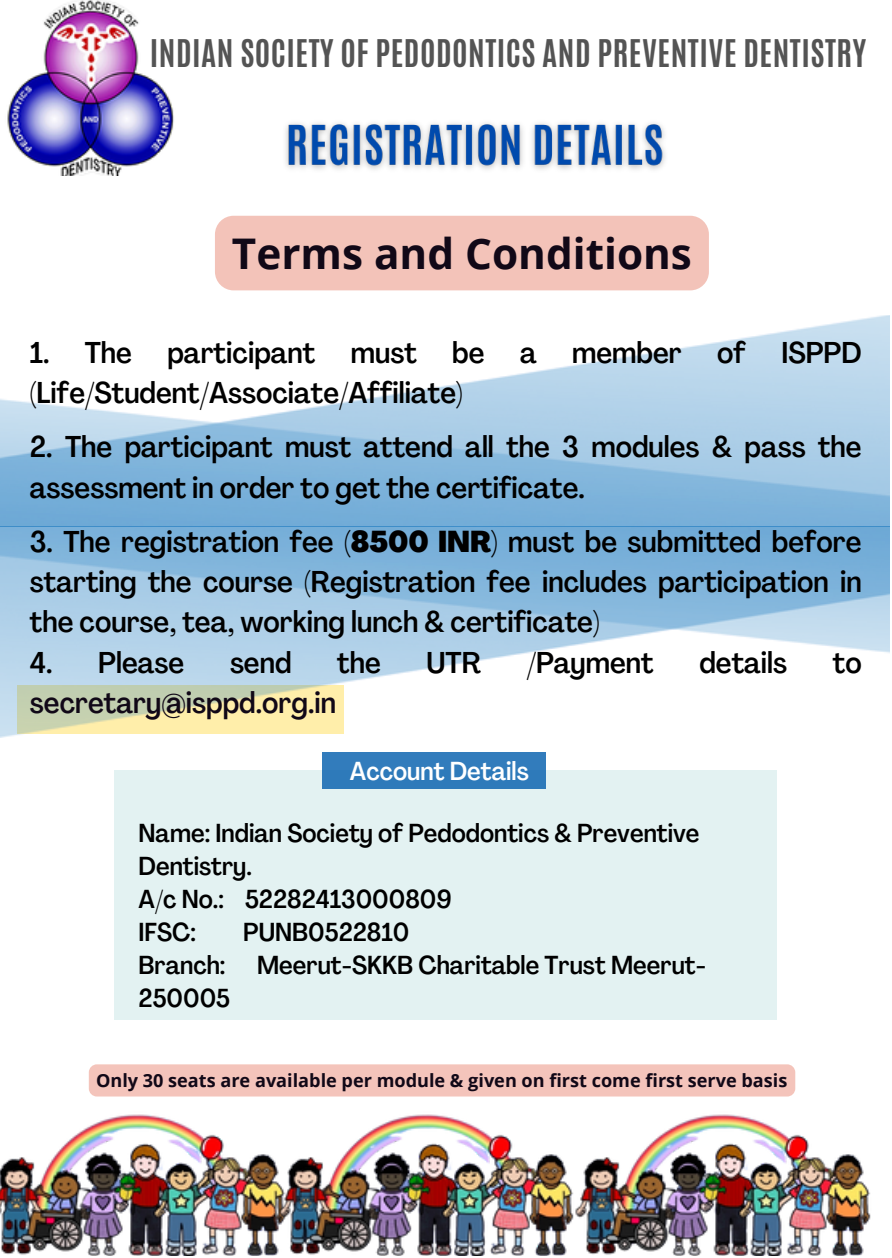
<style>
.page{position:relative;width:892px;height:1258px;background:#fff}
.page>*{position:absolute;margin:0;border:0;box-sizing:border-box;transform-origin:0 0}
.t1{font:700 42.3px "Open Sans";color:#110817}
.t2{font:700 31.8px "Antonio";letter-spacing:.015em;color:#545454}
.t3{font:500 condensed 29.7px/40.5px "Agrandir";color:#000}
.t4{font:500 condensed 29.7px "Agrandir";color:#110817}
.t5{font:500 condensed 25.8px/32.7px "Agrandir";color:#000}
.t6{font:500 condensed 25.8px "Agrandir";color:#fff}
.t7{font:700 18px "Open Sans";color:#110817}
.s1{font-weight:800}
</style>
<div class="page">
<img style="left:7px;top:0;width:167px;height:175px">
<img style="left:285px;top:123px;width:380px;height:47px">
<div style="left:215px;top:216px;width:493px;height:74px;background:#f3c3b9;border-radius:19px"></div>
<div style="left:114px;top:770px;width:663px;height:250px;background:#e3f2f2"></div>
<img style="left:0;top:315px;width:889px;height:422px">
<div style="left:322px;top:752px;width:224px;height:36px;background:#307bbb"></div>
<div style="left:89px;top:1064px;width:706px;height:32px;background:#f4c4bb;border-radius:8px"></div>
<img style="left:0;top:1114px;width:273px;height:141px">
<img style="left:273px;top:1114px;width:296px;height:141px">
<img style="left:569px;top:1114px;width:302px;height:141px">
<p class="t2" style="left:150px;top:30px;width:717px">INDIAN SOCIETY OF PEDODONTICS AND PREVENTIVE DENTISTRY</p>
<p class="t1" style="left:232px;top:224px;width:461px">Terms and Conditions</p>
<p class="t3" style="left:30px;top:335px;width:833px">1. The participant must be a member of ISPPD (Life/Student/Associate/Affiliate)</p>
<p class="t3" style="left:30px;top:429px;width:833px">2. The participant must attend all the 3 modules &amp; pass the assessment in order to get the certificate.</p>
<p class="t3" style="left:30px;top:524px;width:833px;text-align:justify">3. The registration fee (<span class="s1">8500 INR</span>) must be submitted before starting the course (Registration fee includes participation in the course, tea, working lunch &amp; certificate)</p>
<p class="t3" style="left:30px;top:645px;width:156px">4. Please</p>
<p class="t3" style="left:230px;top:645px;width:63px">send</p>
<p class="t3" style="left:337px;top:645px;width:45px">the</p>
<p class="t3" style="left:426px;top:645px;width:56px">UTR</p>
<p class="t3" style="left:526px;top:645px;width:128px">/Payment</p>
<p class="t3" style="left:699px;top:645px;width:89px">details</p>
<p class="t3" style="left:832px;top:645px;width:30px">to</p>
<p class="t4" style="left:30px;top:691px;width:307px">secretary@isppd.org.in</p>
<p class="t6" style="left:350px;top:760px;width:180px">Account Details</p>
<p class="t5" style="left:138px;top:819px;width:562px">Name: Indian Society of Pedodontics &amp; Preventive<br>Dentistry.</p>
<p class="t5" style="left:138px;top:885px;width:314px">A/c No.: 52282413000809</p>
<p class="t5" style="left:138px;top:918px;width:59px">IFSC:</p>
<p class="t5" style="left:243px;top:918px;width:167px">PUNB0522810</p>
<p class="t5" style="left:138px;top:951px;width:569px">Branch: Meerut-SKKB Charitable Trust Meerut-<br>250005</p>
<p class="t7" style="left:96px;top:1068px;width:692px">Only 30 seats are available per module &amp; given on first come first serve basis</p>
</div>
